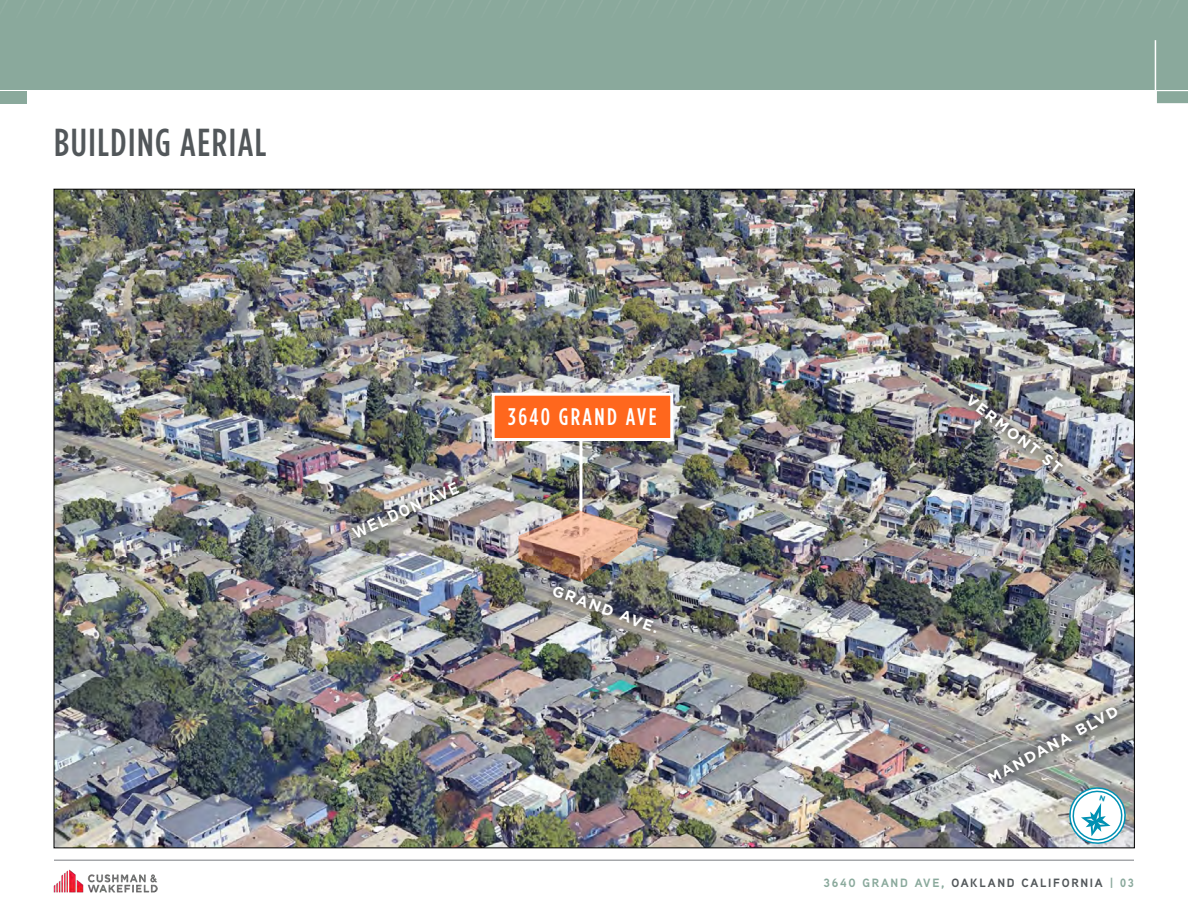
<style>
.page{position:relative;width:1188px;height:918px;background:#fff}
.page>*{position:absolute;margin:0;border:0;box-sizing:border-box;transform-origin:0 0}
.t1{font:500 39px "Gotham Condensed";letter-spacing:.04em;color:#52575a}
.t2{font:500 24px "Gotham Condensed";letter-spacing:.1em;color:#fff}
.t3{font:700 16.5px "Aaux Next";color:#fff}
.t4{font:700 15px "Gotham";color:#fff}
.t5{font:700 12px "Aaux Next";letter-spacing:.14em;color:#52575a}
.s1{color:#8aa99c}
</style>
<div class="page">
<hr style="left:54px;top:860px;width:1080px;height:1px;background:#a5a7aa">
<div style="left:0;top:0;width:1188px;height:89px;background:#8aa99c"></div>
<img style="left:53px;top:869px;width:105px;height:24px">
<hr style="left:1155px;top:40px;width:1px;height:66px;background:#fff">
<div style="left:1157px;top:91px;width:31px;height:12px;background:#8aa99c"></div>
<div style="left:0;top:91px;width:27px;height:12px;background:#8aa99c"></div>
<img style="left:56px;top:191px;width:1077px;height:655px">
<div style="left:493px;top:394px;width:179px;height:46px;background:#ff671d"></div>
<div style="left:492px;top:393px;width:181px;height:48px;border:3px solid #fff"></div>
<hr style="left:579px;top:441px;width:3px;height:95px;background:#fff">
<img style="left:337px;top:436px;width:138px;height:147px">
<img style="left:952px;top:385px;width:127px;height:97px">
<img style="left:518px;top:510px;width:148px;height:151px">
<img style="left:973px;top:658px;width:158px;height:188px">
<h1 class="t1" style="left:54px;top:121px;width:214px">BUILDING AERIAL</h1>
<h3 class="t3" style="left:349px;top:523px;width:116px;rotate:-24deg">WELDON AVE</h3>
<h2 class="t2" style="left:508px;top:404px;width:150px">3640 GRAND AVE</h2>
<p class="t4" style="left:556px;top:581px;width:113px;rotate:20deg">GRAND AVE.</p>
<p class="t4" style="left:974px;top:390px;width:118px;rotate:38deg">VERMONT ST</p>
<p class="t4" style="left:984px;top:770px;width:147px;rotate:-28deg">MANDANA BLVD</p>
<p class="t5" style="left:824px;top:874px;width:312px"><span class="s1">3640 GRAND AVE,</span> OAKLAND CALIFORNIA <span class="s1">| 03</span></p>
</div>
